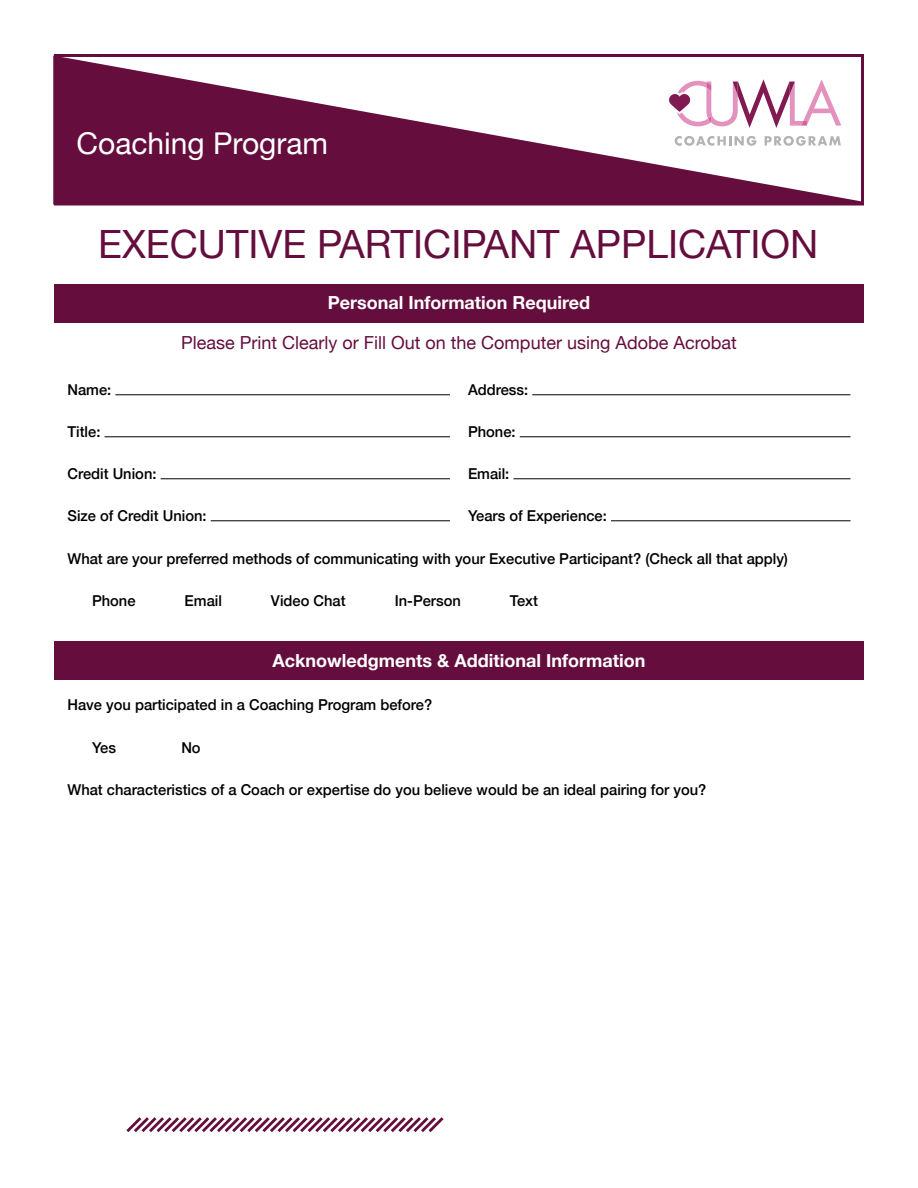
<style>
.page{position:relative;width:918px;height:1188px;background:#fff}
.page>*{position:absolute;margin:0;border:0;box-sizing:border-box;transform-origin:0 0}
.t1{font:39px "Helvetica Neue";color:#650e3d}
.t2{font:30px "Helvetica Neue";color:#fff}
.t3{font:700 18px "Helvetica Neue";color:#fff}
.t4{font:18px "Helvetica Neue";color:#650e3d}
.t5{font:500 15px "Helvetica Neue";color:#000}
</style>
<div class="page">
<svg style="left:53px;top:55px;width:807px;height:150px;fill:#650e3d"></svg>
<div style="left:54px;top:54px;width:810px;height:152px;border:3px solid #650e3d"></div>
<hr style="left:115px;top:394px;width:335px;height:1px;background:#000">
<hr style="left:105px;top:436px;width:345px;height:1px;background:#000">
<hr style="left:161px;top:478px;width:289px;height:1px;background:#000">
<hr style="left:211px;top:520px;width:239px;height:1px;background:#000">
<hr style="left:532px;top:394px;width:319px;height:1px;background:#000">
<hr style="left:520px;top:436px;width:330px;height:1px;background:#000">
<hr style="left:513px;top:478px;width:338px;height:1px;background:#000">
<hr style="left:611px;top:520px;width:240px;height:1px;background:#000">
<svg style="left:126px;top:1117px;width:318px;height:15px"></svg>
<div style="left:54px;top:284px;width:810px;height:39px;background:#650e3d"></div>
<div style="left:54px;top:642px;width:810px;height:38px;background:#650e3d"></div>
<svg style="left:669px;top:79px;width:172px;height:49px"></svg>
<svg style="left:675px;top:136px;width:81px;height:10px"></svg>
<svg style="left:765px;top:136px;width:76px;height:10px"></svg>
<h2 class="t2" style="left:76px;top:122px;width:253px">Coaching Program</h2>
<h1 class="t1" style="left:98px;top:216px;width:721px">EXECUTIVE PARTICIPANT APPLICATION</h1>
<p class="t3" style="left:328px;top:289px;width:264px">Personal Information Required</p>
<p class="t4" style="left:181px;top:330px;width:557px">Please Print Clearly or Fill Out on the Computer using Adobe Acrobat</p>
<p class="t5" style="left:68px;top:377px;width:45px">Name:</p>
<p class="t5" style="left:68px;top:419px;width:34px">Title:</p>
<p class="t5" style="left:68px;top:461px;width:91px">Credit Union:</p>
<p class="t5" style="left:68px;top:503px;width:141px">Size of Credit Union:</p>
<p class="t5" style="left:468px;top:377px;width:62px">Address:</p>
<p class="t5" style="left:468px;top:419px;width:49px">Phone:</p>
<p class="t5" style="left:468px;top:461px;width:43px">Email:</p>
<p class="t5" style="left:468px;top:503px;width:140px">Years of Experience:</p>
<p class="t5" style="left:68px;top:547px;width:722px">What are your preferred methods of communicating with your Executive Participant? (Check all that apply)</p>
<p class="t5" style="left:92px;top:589px;width:45px">Phone</p>
<p class="t5" style="left:185px;top:589px;width:39px">Email</p>
<p class="t5" style="left:271px;top:589px;width:76px">Video Chat</p>
<p class="t5" style="left:395px;top:589px;width:68px">In-Person</p>
<p class="t5" style="left:510px;top:589px;width:30px">Text</p>
<p class="t3" style="left:273px;top:646px;width:374px">Acknowledgments &amp; Additional Information</p>
<p class="t5" style="left:67px;top:693px;width:366px">Have you participated in a Coaching Program before?</p>
<p class="t5" style="left:92px;top:735px;width:25px">Yes</p>
<p class="t5" style="left:181px;top:735px;width:21px">No</p>
<p class="t5" style="left:67px;top:778px;width:640px">What characteristics of a Coach or expertise do you believe would be an ideal pairing for you?</p>
</div>
